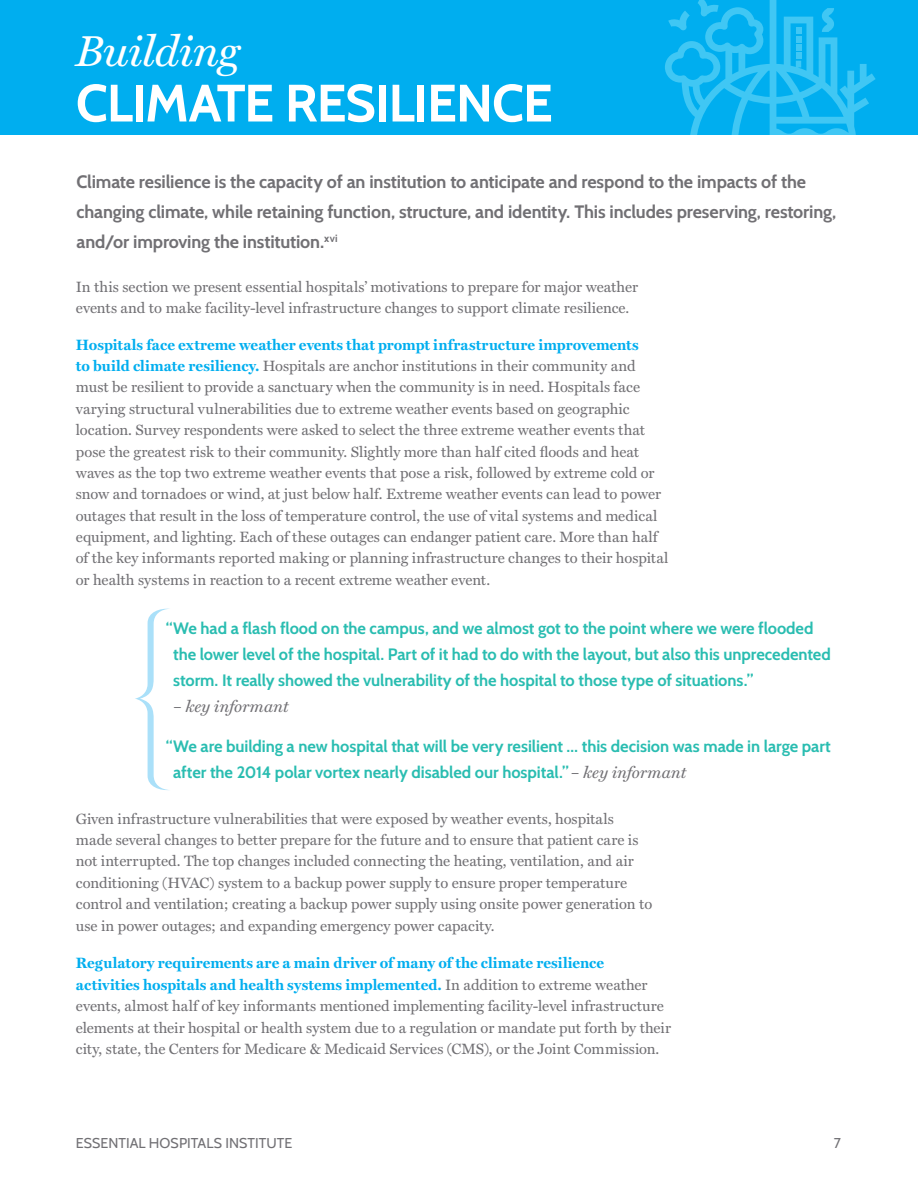
<style>
.page{position:relative;width:918px;height:1188px;background:#fff}
.page>*{position:absolute;margin:0;border:0;box-sizing:border-box;transform-origin:0 0}
.t1{font:700 52.5px "Cabin";letter-spacing:-.02em;color:#fff}
.t2{font:italic 43.5px "Miller Text";letter-spacing:-.015em;color:#fff}
.t3{font:700 18px/30px "Cabin";letter-spacing:-.01em;color:#717074}
.t4{font:700 16.5px/26.2px "Cabin";letter-spacing:-.005em;color:#2abdb1}
.t5{font:italic 16.5px "Miller Text";color:#717074}
.t6{font:15px/21.3px "Miller Text";color:#717074}
.t7{font:14.25px "Cabin";letter-spacing:.005em;color:#717074}
.s1{font-weight:700;color:#00aeef}
.s2{font-family:"Miller Text";font-weight:400;font-style:italic;color:#717074}
</style>
<div class="page">
<div style="left:0;top:0;width:918px;height:135px;background:#00aeef"></div>
<svg style="left:665px;top:0;width:211px;height:135px"></svg>
<svg style="left:135px;top:608px;width:34px;height:183px"></svg>
<h2 class="t2" style="left:76px;top:26px;width:165px">Building</h2>
<h1 class="t1" style="left:76px;top:71px;width:478px">CLIMATE RESILIENCE</h1>
<p class="t3" style="left:76px;top:167px;width:761px">Climate resilience is the capacity of an institution to anticipate and respond to the impacts of the changing climate, while retaining function, structure, and identity. This includes preserving, restoring, and/or improving the institution.<sup>xvi</sup></p>
<p class="t6" style="left:76px;top:277px;width:564px">In this section we present essential hospitals’ motivations to prepare for major weather events and to make facility-level infrastructure changes to support climate resilience.</p>
<p class="t6" style="left:76px;top:334px;width:594px"><span class="s1">Hospitals face extreme weather events that prompt infrastructure improvements<br>to build climate resiliency.</span> Hospitals are anchor institutions in their community and must be resilient to provide a sanctuary when the community is in need. Hospitals face varying structural vulnerabilities due to extreme weather events based on geographic location. Survey respondents were asked to select the three extreme weather events that pose the greatest risk to their community. Slightly more than half cited floods and heat waves as the top two extreme weather events that pose a risk, followed by extreme cold or snow and tornadoes or wind, at just below half. Extreme weather events can lead to power outages that result in the loss of temperature control, the use of vital systems and medical equipment, and lighting. Each of these outages can endanger patient care. More than half of the key informants reported making or planning infrastructure changes to their hospital or health systems in reaction to a recent extreme weather event.</p>
<p class="t4" style="left:173px;top:615px;width:659px;text-indent:-7px">“We had a flash flood on the campus, and we almost got to the point where we were flooded the lower level of the hospital. Part of it had to do with the layout, but also this unprecedented storm. It really showed the vulnerability of the hospital to those type of situations.”</p>
<p class="t5" style="left:173px;top:697px;width:117px">– key informant</p>
<p class="t4" style="left:173px;top:733px;width:659px;text-indent:-7px">“We are building a new hospital that will be very resilient … this decision was made in large part after the 2014 polar vortex nearly disabled our hospital.” <span class="s2">– key informant</span></p>
<p class="t6" style="left:76px;top:808px;width:578px">Given infrastructure vulnerabilities that were exposed by weather events, hospitals made several changes to better prepare for the future and to ensure that patient care is not interrupted. The top changes included connecting the heating, ventilation, and air conditioning (HVAC) system to a backup power supply to ensure proper temperature control and ventilation; creating a backup power supply using onsite power generation to use in power outages; and expanding emergency power capacity.</p>
<p class="t6" style="left:76px;top:953px;width:597px"><span class="s1">Regulatory requirements are a main driver of many of the climate resilience activities hospitals and health systems implemented.</span> In addition to extreme weather events, almost half of key informants mentioned implementing facility-level infrastructure elements at their hospital or health system due to a regulation or mandate put forth by their city, state, the Centers for Medicare &amp; Medicaid Services (CMS), or the Joint Commission.</p>
<p class="t7" style="left:76px;top:1134px;width:218px">ESSENTIAL HOSPITALS INSTITUTE</p>
<p class="t7" style="left:834px;top:1134px;width:9px">7</p>
</div>
